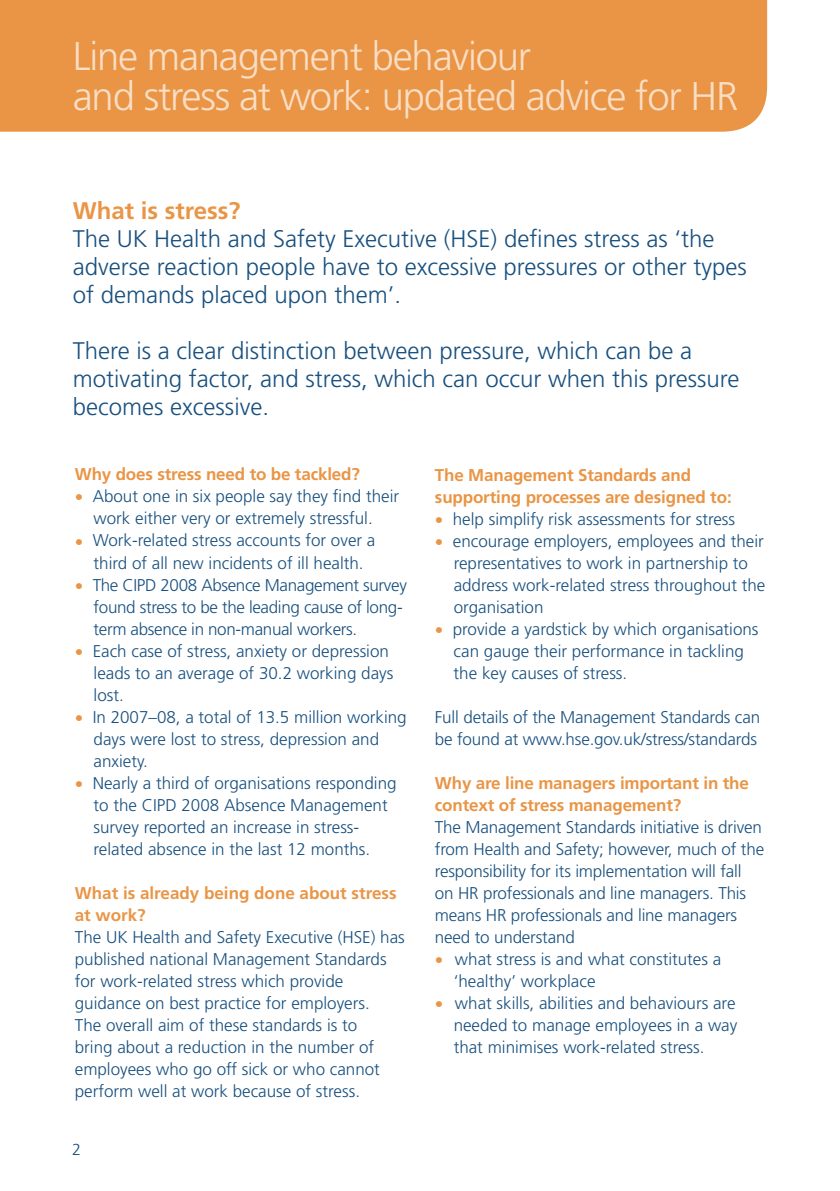
<style>
.page{position:relative;width:840px;height:1191px;background:#fff}
.page>*{position:absolute;margin:0;border:0;box-sizing:border-box;transform-origin:0 0}
.t1{font:300 40px/40px "Frutiger";letter-spacing:-.03em;color:#f9dec5}
.t2{font:300 24px/28px "Frutiger";color:#18507f}
.t3{font:700 24px "Frutiger";color:#e99545}
.t4{font:300 17px/22px "Frutiger";color:#18507f}
.t5{font:700 17px/22px "Frutiger";letter-spacing:-.01em;color:#e99545}
.t6{font:300 17px/22px "Frutiger";letter-spacing:-.02em;color:#18507f}
.t7{font:300 16px "Frutiger";color:#18507f}
.s1{color:#e99545}
</style>
<div class="page">
<div style="left:0;top:0;width:766px;height:132px;background:#e99545"></div>
<p class="t1" style="left:73px;top:36px;width:666px">Line management behaviour<br>and stress at work: updated advice for HR</p>
<h4 class="t3" style="left:73px;top:197px;width:169px">What is stress?</h4>
<p class="t2" style="left:73px;top:225px;width:675px">The UK Health and Safety Executive (HSE) defines stress as ‘the adverse reaction people have to excessive pressures or other types of demands placed upon them’.</p>
<h4 class="t2" style="left:73px;top:337px;width:667px">There is a clear distinction between pressure, which can be a motivating factor, and stress, which can occur when this pressure becomes excessive.</h4>
<p class="t5" style="left:75px;top:463px;width:286px">Why does stress need to be tackled?</p>
<p class="t4" style="left:75px;top:485px;width:325px;text-align:center"><span class="s1">•</span> About one in six people say they find their work either very or extremely stressful.</p>
<p class="t4" style="left:75px;top:529px;width:302px;text-align:center"><span class="s1">•</span> Work-related stress accounts for over a third of all new incidents of ill health.</p>
<p class="t6" style="left:93px;top:573px;width:314px;text-indent:-19px"><span class="s1">•</span> The CIPD 2008 Absence Management survey found stress to be the leading cause of long&shy;term absence in non-manual workers.</p>
<p class="t4" style="left:93px;top:639px;width:301px;text-indent:-19px"><span class="s1">•</span> Each case of stress, anxiety or depression leads to an average of 30.2 working days lost.</p>
<p class="t4" style="left:93px;top:705px;width:314px;text-indent:-19px"><span class="s1">•</span> In 2007–08, a total of 13.5 million working days were lost to stress, depression and anxiety.</p>
<p class="t4" style="left:93px;top:771px;width:304px;text-indent:-19px"><span class="s1">•</span> Nearly a third of organisations responding to the CIPD 2008 Absence Management survey reported an increase in stress&shy;related absence in the last 12 months.</p>
<p class="t5" style="left:75px;top:881px;width:323px">What is already being done about stress at work?</p>
<p class="t4" style="left:75px;top:925px;width:331px">The UK Health and Safety Executive (HSE) has published national Management Standards for work-related stress which provide guidance on best practice for employers.<br>The overall aim of these standards is to<br>bring about a reduction in the number of employees who go off sick or who cannot perform well at work because of stress.</p>
<p class="t7" style="left:72px;top:1140px;width:10px">2</p>
<p class="t5" style="left:434px;top:464px;width:298px">The Management Standards and supporting processes are designed to:</p>
<p class="t4" style="left:434px;top:508px;width:301px"><span class="s1">•</span> help simplify risk assessments for stress</p>
<p class="t4" style="left:453px;top:530px;width:313px;text-indent:-19px"><span class="s1">•</span> encourage employers, employees and their representatives to work in partnership to address work-related stress throughout the organisation</p>
<p class="t4" style="left:453px;top:618px;width:306px;text-indent:-19px"><span class="s1">•</span> provide a yardstick by which organisations can gauge their performance in tackling the key causes of stress.</p>
<p class="t4" style="left:434px;top:706px;width:326px">Full details of the Management Standards can be found at www.hse.gov.uk/stress/standards</p>
<p class="t5" style="left:434px;top:772px;width:315px">Why are line managers important in the context of stress management?</p>
<p class="t4" style="left:434px;top:816px;width:330px">The Management Standards initiative is driven from Health and Safety; however, much of the responsibility for its implementation will fall on HR professionals and line managers. This means HR professionals and line managers need to understand</p>
<p class="t4" style="left:453px;top:948px;width:269px;text-indent:-19px"><span class="s1">•</span> what stress is and what constitutes a ‘healthy’ workplace</p>
<p class="t4" style="left:453px;top:992px;width:285px;text-align:justify;text-indent:-19px"><span class="s1">•</span> what skills, abilities and behaviours are needed to manage employees in a way that minimises work-related stress.</p>
</div>
